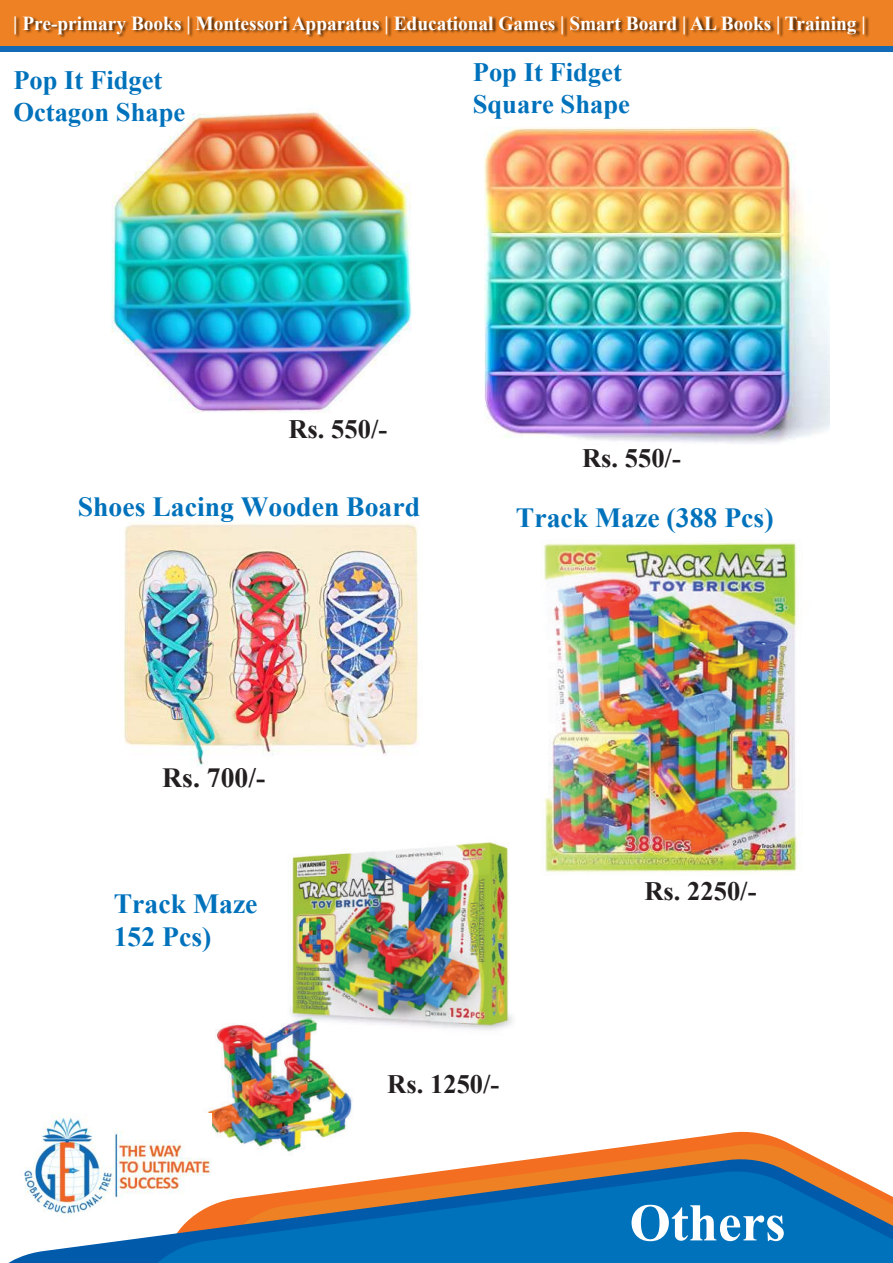
<style>
.page{position:relative;width:893px;height:1263px;background:#fff}
.page>*{position:absolute;margin:0;border:0;box-sizing:border-box;transform-origin:0 0}
.t1{font:700 53.1px "Times New Roman";color:#fff}
.t2{font:700 27.75px/33.3px "Times New Roman";color:#0072bc}
.t3{font:700 27.75px "Times New Roman";color:#231f20}
.t4{font:700 26.55px/32px "Times New Roman";color:#0072bc}
.t5{font:700 26.55px "Times New Roman";color:#231f20}
.t6{font:700 19.8px "Times New Roman";color:#fff}
</style>
<div class="page">
<img style="left:543px;top:542px;width:258px;height:331px">
<img style="left:207px;top:842px;width:306px;height:288px">
<img style="left:38px;top:1113px;width:173px;height:44px">
<svg style="left:158px;top:1130px;width:628px;height:27px"></svg>
<svg style="left:213px;top:1142px;width:602px;height:15px"></svg>
<svg style="left:8px;top:1157px;width:831px;height:106px"></svg>
<svg style="left:135px;top:1169px;width:758px;height:94px;background:#4a81a6"></svg>
<div style="left:0;top:0;width:893px;height:52px;background:#ed8123"></div>
<div style="left:0;top:46px;width:893px;height:6px;background:#146bb5"></div>
<img style="left:15px;top:16px;width:854px;height:22px">
<img style="left:124px;top:523px;width:295px;height:242px">
<img style="left:111px;top:111px;width:301px;height:302px">
<img style="left:484px;top:127px;width:345px;height:317px">
<p class="t6" style="left:13px;top:10px;width:854px">| Pre-primary Books | Montessori Apparatus | Educational Games | Smart Board | AL Books | Training |</p>
<h3 class="t4" style="left:13px;top:63px;width:173px">Pop It Fidget<br>Octagon Shape</h3>
<h3 class="t4" style="left:473px;top:56px;width:159px">Pop It Fidget<br>Square Shape</h3>
<h3 class="t5" style="left:288px;top:411px;width:100px">Rs. 550/-</h3>
<h3 class="t5" style="left:582px;top:439px;width:100px">Rs. 550/-</h3>
<h2 class="t2" style="left:78px;top:489px;width:344px">Shoes Lacing Wooden Board</h2>
<h2 class="t2" style="left:516px;top:500px;width:259px">Track Maze (388 Pcs)</h2>
<h2 class="t3" style="left:162px;top:759px;width:105px">Rs. 700/-</h2>
<h2 class="t2" style="left:114px;top:886px;width:145px">Track Maze<br>152 Pcs)</h2>
<h3 class="t5" style="left:387px;top:1066px;width:114px">Rs. 1250/-</h3>
<h3 class="t5" style="left:644px;top:873px;width:114px">Rs. 2250/-</h3>
<h1 class="t1" style="left:629px;top:1186px;width:158px">Others</h1>
</div>
